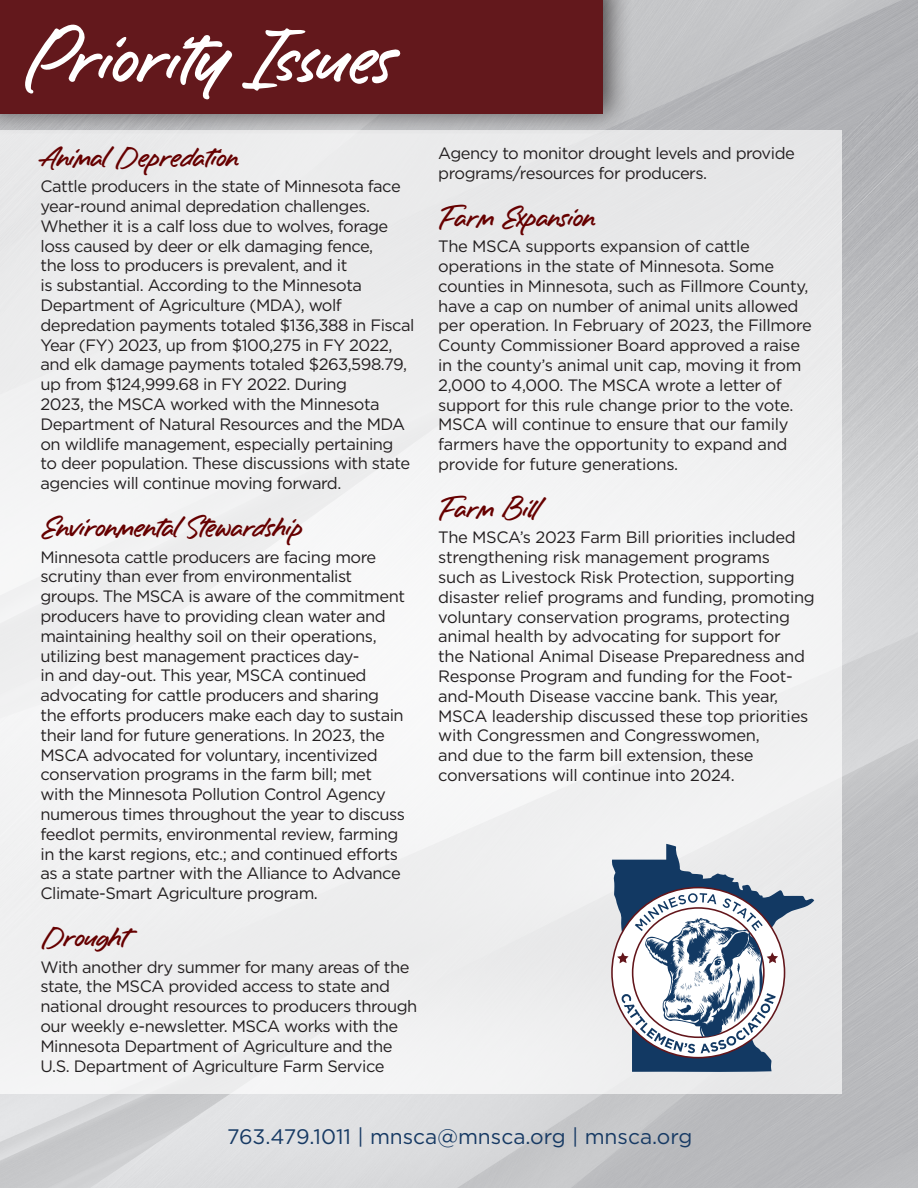
<style>
.page{position:relative;width:918px;height:1188px;background:#fff}
.page>*{position:absolute;margin:0;border:0;box-sizing:border-box;transform-origin:0 0}
.sub_2{font:58.5px "Hello America";color:#fff}
.t1{font:22.5px "Hello America";color:#600}
.t2{font:21px "Gotham";color:#173a64}
.t3{font:16.5px/19.8px "Gotham";letter-spacing:-.03em;color:#231f20}
</style>
<div class="page">
<img style="left:0;top:0;width:918px;height:1188px">
<div style="left:0;top:130px;width:842px;height:964px;background:#f0f0f1"></div>
<div style="left:0;top:0;width:633px;height:136px;background:#231f20;opacity:.75"></div>
<div style="left:0;top:0;width:602px;height:113px;background:#63181c"></div>
<svg style="left:612px;top:844px;width:202px;height:228px"></svg>
<svg style="left:612px;top:888px;width:173px;height:170px"></svg>
<svg style="left:617px;top:893px;width:161px;height:160px"></svg>
<p class="sub_2" style="left:22px;top:27px;width:373px">Priority Issues</p>
<p class="t1" style="left:40px;top:145px;width:199px">Animal Depredation</p>
<p class="t3" style="left:40px;top:176px;width:376px">Cattle producers in the state of Minnesota face year-round animal depredation challenges.<br>Whether it is a calf loss due to wolves, forage loss caused by deer or elk damaging fence,<br>the loss to producers is prevalent, and it<br>is substantial. According to the Minnesota Department of Agriculture (MDA), wolf depredation payments totaled $136,388 in Fiscal Year (FY) 2023, up from $100,275 in FY 2022, and elk damage payments totaled $263,598.79, up from $124,999.68 in FY 2022. During<br>2023, the MSCA worked with the Minnesota Department of Natural Resources and the MDA on wildlife management, especially pertaining<br>to deer population. These discussions with state agencies will continue moving forward.</p>
<p class="t1" style="left:40px;top:515px;width:263px">Environmental Stewardship</p>
<p class="t3" style="left:40px;top:546px;width:366px">Minnesota cattle producers are facing more scrutiny than ever from environmentalist groups. The MSCA is aware of the commitment producers have to providing clean water and maintaining healthy soil on their operations, utilizing best management practices day-<br>in and day-out. This year, MSCA continued advocating for cattle producers and sharing the efforts producers make each day to sustain their land for future generations. In 2023, the MSCA advocated for voluntary, incentivized conservation programs in the farm bill; met with the Minnesota Pollution Control Agency numerous times throughout the year to discuss feedlot permits, environmental review, farming in the karst regions, etc.; and continued efforts as a state partner with the Alliance to Advance Climate-Smart Agriculture program.</p>
<p class="t1" style="left:40px;top:925px;width:88px">Drought</p>
<p class="t3" style="left:40px;top:956px;width:378px">With another dry summer for many areas of the state, the MSCA provided access to state and national drought resources to producers through our weekly e-newsletter. MSCA works with the Minnesota Department of Agriculture and the U.S. Department of Agriculture Farm Service</p>
<p class="t3" style="left:438px;top:143px;width:358px">Agency to monitor drought levels and provide programs/resources for producers.</p>
<p class="t1" style="left:438px;top:205px;width:158px">Farm Expansion</p>
<p class="t3" style="left:438px;top:236px;width:375px">The MSCA supports expansion of cattle operations in the state of Minnesota. Some counties in Minnesota, such as Fillmore County, have a cap on number of animal units allowed per operation. In February of 2023, the Fillmore County Commissioner Board approved a raise in the county’s animal unit cap, moving it from 2,000 to 4,000. The MSCA wrote a letter of support for this rule change prior to the vote.<br>MSCA will continue to ensure that our family farmers have the opportunity to expand and provide for future generations.</p>
<p class="t1" style="left:438px;top:496px;width:111px">Farm Bill</p>
<p class="t3" style="left:438px;top:527px;width:378px">The MSCA’s 2023 Farm Bill priorities included strengthening risk management programs<br>such as Livestock Risk Protection, supporting disaster relief programs and funding, promoting voluntary conservation programs, protecting animal health by advocating for support for<br>the National Animal Disease Preparedness and Response Program and funding for the Foot&shy;and-Mouth Disease vaccine bank. This year, MSCA leadership discussed these top priorities with Congressmen and Congresswomen,<br>and due to the farm bill extension, these conversations will continue into 2024.</p>
<p class="t2" style="left:227px;top:1123px;width:467px">763.479.1011 | mnsca@mnsca.org | mnsca.org</p>
</div>
